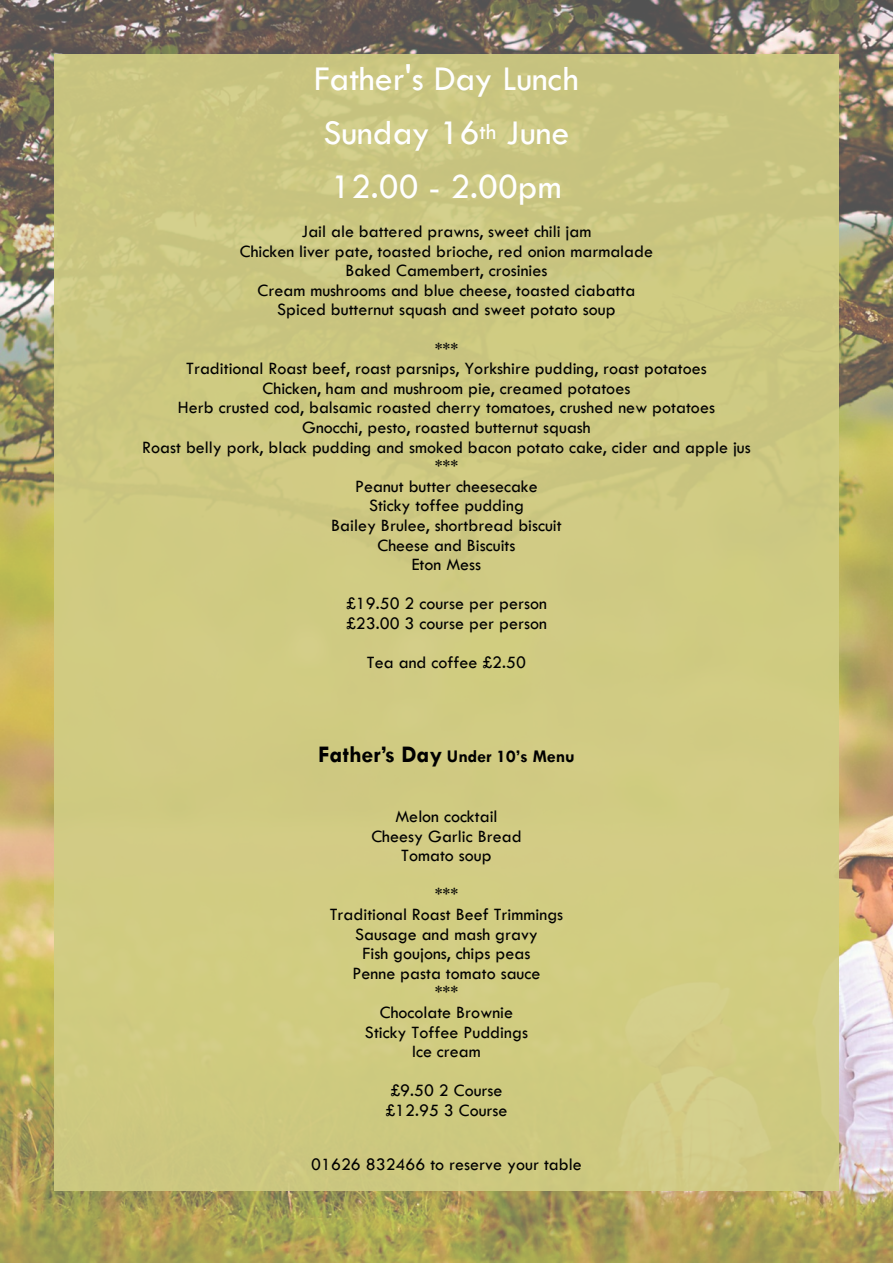
<style>
.page{position:relative;width:893px;height:1263px;background:#fff}
.page>*{position:absolute;margin:0;border:0;box-sizing:border-box;transform-origin:0 0}
.t1{font:36px/54.2px "Tw Cen";color:#fff}
.t2{font:18px/19.6px "Tw Cen";color:#000;text-align:center}
.t3{font:700 18px "Tw Cen";color:#000}
.s1{font-size:24px}
</style>
<div class="page">
<img style="left:0;top:0;width:893px;height:1263px">
<div style="left:54px;top:54px;width:785px;height:1137px;background:#d1cd84"></div>
<h1 class="t1" style="left:314px;top:54px;width:266px">Father's Day Lunch<br>Sunday 16<sup>th</sup> June<br>12.00 - 2.00pm</h1>
<p class="t2" style="left:240px;top:223px;width:415px">Jail ale battered prawns, sweet chili jam<br>Chicken liver pate, toasted brioche, red onion marmalade Baked Camembert, crosinies<br>Cream mushrooms and blue cheese, toasted ciabatta Spiced butternut squash and sweet potato soup</p>
<p class="t2" style="left:142px;top:340px;width:610px">***<br>Traditional Roast beef, roast parsnips, Yorkshire pudding, roast potatoes<br>Chicken, ham and mushroom pie, creamed potatoes<br>Herb crusted cod, balsamic roasted cherry tomatoes, crushed new potatoes<br>Gnocchi, pesto, roasted butternut squash<br>Roast belly pork, black pudding and smoked bacon potato cake, cider and apple jus ***<br>Peanut butter cheesecake<br>Sticky toffee pudding<br>Bailey Brulee, shortbread biscuit<br>Cheese and Biscuits<br>Eton Mess</p>
<p class="t2" style="left:346px;top:595px;width:202px;text-align:left">£19.50 2 course per person £23.00 3 course per person</p>
<p class="t2" style="left:367px;top:654px;width:161px">Tea and coffee £2.50</p>
<p class="t3" style="left:318px;top:749px;width:258px"><span class="s1">Father’s Day</span> Under 10’s Menu</p>
<p class="t2" style="left:371px;top:808px;width:152px">Melon cocktail<br>Cheesy Garlic Bread<br>Tomato soup</p>
<p class="t2" style="left:330px;top:886px;width:235px">***<br>Traditional Roast Beef Trimmings<br>Sausage and mash gravy<br>Fish goujons, chips peas<br>Penne pasta tomato sauce<br>***<br>Chocolate Brownie<br>Sticky Toffee Puddings<br>Ice cream</p>
<p class="t2" style="left:385px;top:1082px;width:124px;text-align:left">£9.50 2 Course £12.95 3 Course</p>
<p class="t2" style="left:311px;top:1156px;width:272px">01626 832466 to reserve your table</p>
</div>
